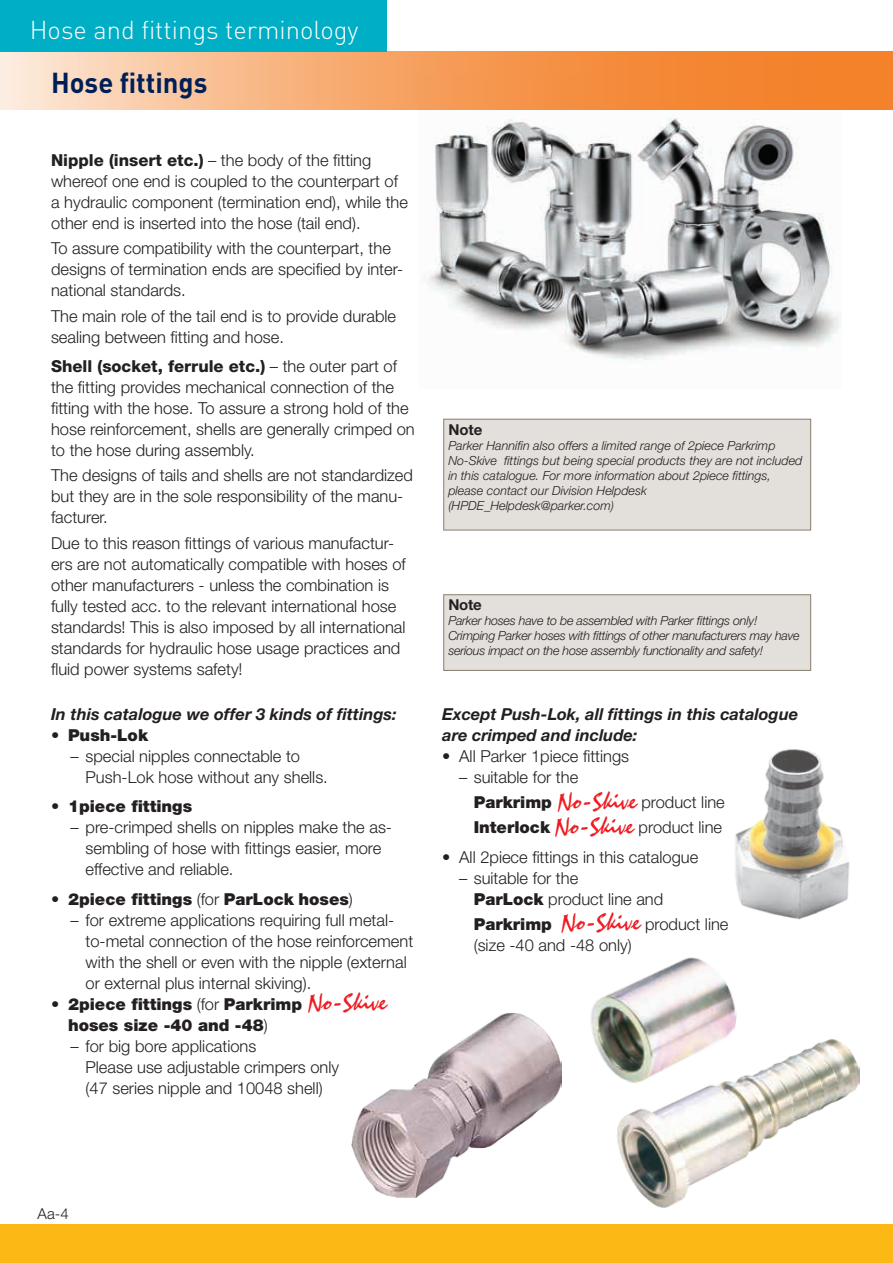
<style>
.page{position:relative;width:893px;height:1263px;background:#fff}
.page>*{position:absolute;margin:0;border:0;box-sizing:border-box;transform-origin:0 0}
.t1{font:700 28.5px "DINOT";color:#001f56;scale:.96 1}
.t2{font:300 25.5px "DINOT";color:#fff}
.t3{font:300 16.5px/21px "Helvetica Neue LT Std";color:#231f20}
.t4{font:900 16.5px/20.9px "Helvetica Neue LT Std";color:#231f20}
.t5{font:italic 700 16.5px/21px "Helvetica Neue LT Std";color:#231f20}
.t6{font:700 15px "Helvetica Neue LT Std";letter-spacing:-.01em;color:#231f20}
.t7{font:300 15px "Helvetica Neue LT Std";color:#231f20}
.t8{font:italic 300 12.6px/15px "Helvetica Neue LT Std";color:#231f20}
.t9{font:italic 300 12.6px/15px "Helvetica Neue LT Std";letter-spacing:-.02em;color:#231f20}
.s1{font-weight:800}
.s2{font-weight:300}
.s3{font-family:"Staccato 222 BT";font-weight:400;font-size:25.5px;color:#ee1d23}
.s4{font-weight:900}
</style>
<div class="page">
<div style="left:0;top:1224px;width:893px;height:39px;background:#fcb814"></div>
<img style="left:617px;top:1039px;width:242px;height:168px">
<img style="left:427px;top:118px;width:413px;height:242px">
<img style="left:351px;top:1013px;width:210px;height:184px">
<img style="left:591px;top:957px;width:153px;height:138px">
<img style="left:735px;top:749px;width:115px;height:171px">
<svg style="left:0;top:51px;width:893px;height:59px;background:#f4a567"></svg>
<div style="left:0;top:0;width:387px;height:51px;background:#00aec5"></div>
<div style="left:444px;top:419px;width:367px;height:111px;background:#e3e0db"></div>
<div style="left:443px;top:419px;width:368px;height:111px;border:1px solid #887d6e"></div>
<div style="left:444px;top:595px;width:367px;height:75px;background:#e3e0db"></div>
<div style="left:443px;top:594px;width:368px;height:77px;border:1px solid #887d6e"></div>
<h2 class="t2" style="left:30px;top:12px;width:330px">Hose and fittings terminology</h2>
<h1 class="t1" style="left:51px;top:63px;width:164px">Hose fittings</h1>
<p class="t3" style="left:51px;top:149px;width:358px"><span class="s1">Nipple (insert etc.)</span> – the body of the fitting whereof one end is coupled to the counterpart of a hydraulic component (termination end), while the other end is inserted into the hose (tail end).</p>
<p class="t3" style="left:51px;top:238px;width:354px">To assure compatibility with the counterpart, the designs of termination ends are specified by inter&shy;national standards.</p>
<p class="t3" style="left:51px;top:305px;width:347px">The main role of the tail end is to provide durable sealing between fitting and hose.</p>
<p class="t3" style="left:51px;top:355px;width:365px"><span class="s1">Shell (socket, ferrule etc.)</span> – the outer part of the fitting provides mechanical connection of the fitting with the hose. To assure a strong hold of the hose reinforcement, shells are generally crimped on to the hose during assembly.</p>
<p class="t3" style="left:51px;top:465px;width:363px">The designs of tails and shells are not standardized but they are in the sole responsibility of the manu&shy;facturer.</p>
<p class="t3" style="left:51px;top:532px;width:356px">Due to this reason fittings of various manufactur&shy;ers are not automatically compatible with hoses of other manufacturers - unless the combination is fully tested acc. to the relevant international hose standards! This is also imposed by all international standards for hydraulic hose usage practices and fluid power systems safety!</p>
<p class="t5" style="left:51px;top:703px;width:347px">In this catalogue we offer 3 kinds of fittings:</p>
<p class="t4" style="left:51px;top:724px;width:99px"><span class="s2">•</span> Push-Lok</p>
<p class="t3" style="left:86px;top:745px;width:244px;text-indent:-15px">– special nipples connectable to<br>Push-Lok hose without any shells.</p>
<p class="t4" style="left:51px;top:796px;width:143px"><span class="s2">•</span> 1piece fittings</p>
<p class="t3" style="left:86px;top:817px;width:308px;text-indent:-15px">– pre-crimped shells on nipples make the as&shy;sembling of hose with fittings easier, more effective and reliable.</p>
<p class="t4" style="left:51px;top:888px;width:303px"><span class="s2">•</span> 2piece fittings <span class="s2">(for</span> ParLock hoses<span class="s2">)</span></p>
<p class="t3" style="left:86px;top:909px;width:329px;text-indent:-15px">– for extreme applications requiring full metal&shy;to-metal connection of the hose reinforcement with the shell or even with the nipple (external or external plus internal skiving).</p>
<p class="t4" style="left:68px;top:993px;width:320px;text-indent:-17px"><span class="s2">•</span> 2piece fittings <span class="s2">(for</span> Parkrimp <span class="s3">No-Skive </span>hoses size -40 and -48<span class="s2">)</span></p>
<p class="t3" style="left:86px;top:1035px;width:255px;text-indent:-15px">– for big bore applications<br>Please use adjustable crimpers only (47 series nipple and 10048 shell)</p>
<p class="t6" style="left:448px;top:420px;width:36px">Note</p>
<p class="t8" style="left:448px;top:437px;width:356px">Parker Hannifin also offers a limited range of 2piece Parkrimp No-Skive fittings but being special products they are not included in this catalogue. For more information about 2piece fittings, please contact our Division Helpdesk (HPDE_Helpdesk@parker.com)</p>
<p class="t6" style="left:448px;top:595px;width:35px">Note</p>
<p class="t9" style="left:448px;top:613px;width:353px">Parker hoses have to be assembled with Parker fittings only!<br>Crimping Parker hoses with fittings of other manufacturers may have serious impact on the hose assembly functionality and safety!</p>
<p class="t5" style="left:442px;top:703px;width:357px">Except Push-Lok, all fittings in this catalogue are crimped and include:</p>
<p class="t3" style="left:442px;top:745px;width:188px">• All Parker 1piece fittings</p>
<p class="t3" style="left:474px;top:764px;width:253px;line-height:25.2px;text-indent:-14px">– suitable for the<br><span class="s4">Parkrimp</span> <span class="s3">No-Skive</span> product line<br><span class="s4">Interlock</span> <span class="s3">No-Skive</span> product line</p>
<p class="t3" style="left:442px;top:846px;width:257px">• All 2piece fittings in this catalogue</p>
<p class="t3" style="left:474px;top:867px;width:191px;text-indent:-14px">– suitable for the<br><span class="s4">ParLock</span> product line and</p>
<p class="t3" style="left:474px;top:913px;width:256px"><span class="s4">Parkrimp</span> <span class="s3">No-Skive</span> product line (size -40 and -48 only)</p>
<p class="t7" style="left:38px;top:1205px;width:33px">Aa-4</p>
</div>
